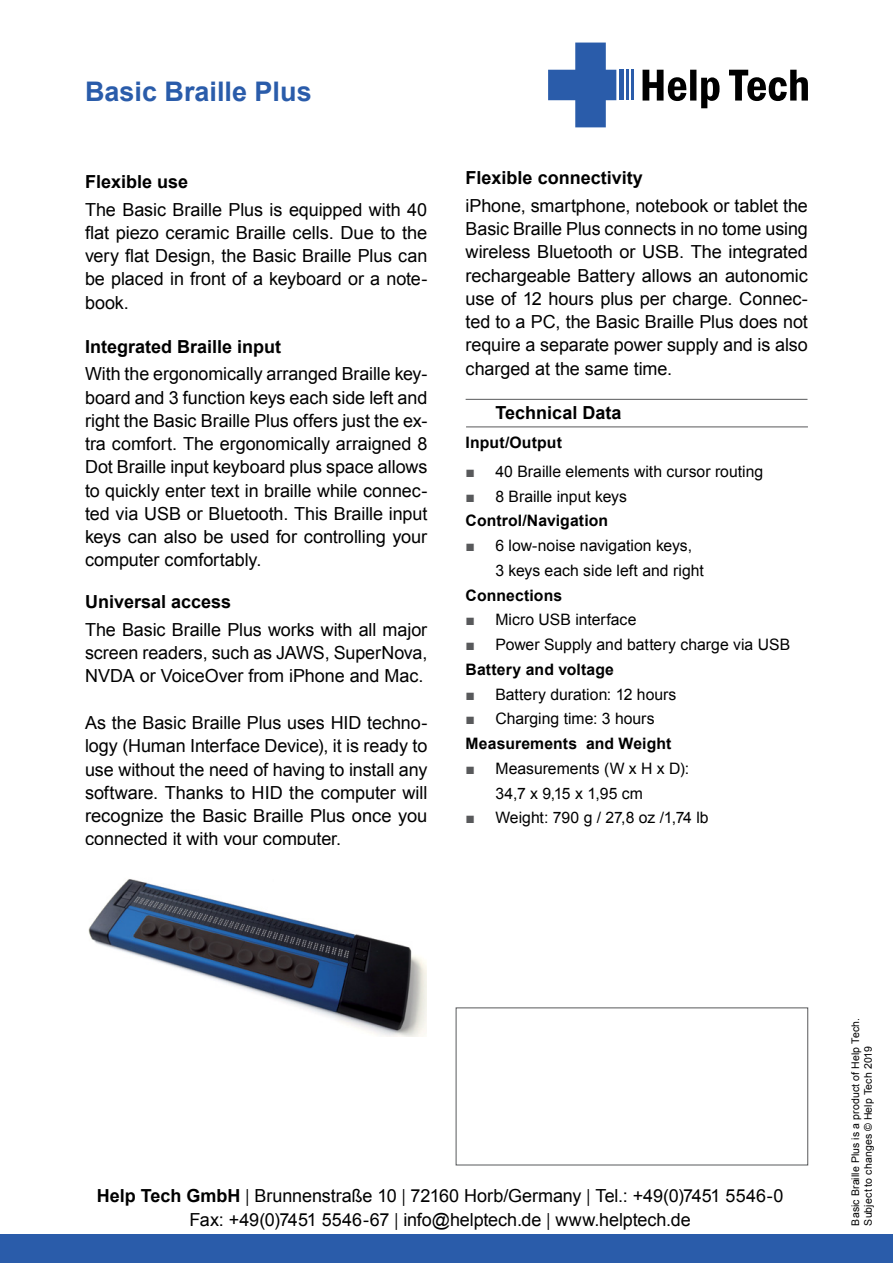
<style>
.page{position:relative;width:893px;height:1263px;background:#fff}
.page>*{position:absolute;margin:0;border:0;box-sizing:border-box;transform-origin:0 0}
.t1{font:700 27px "Arial";color:#2a5caa}
.t2{font:18px/23.2px "Arial";letter-spacing:-.005em;color:#000;text-align:justify}
.t3{font:700 18px "Arial";color:#000}
.t4{font:15.75px/24.8px "Arial";color:#000}
.t5{font:700 15.75px/24.8px "Arial";letter-spacing:.005em;color:#000}
.t6{font:10.5px/12.6px "Arial";letter-spacing:.015em;color:#000}
.s1{color:#58595b}
.s2{font-weight:400;color:#58595b}
.s3{font-weight:400}
.s4{font-weight:700}
.s5{font-family:"Arial Narrow"}
</style>
<div class="page">
<div style="left:0;top:1234px;width:893px;height:29px;background:#2a5caa"></div>
<svg style="left:643px;top:70px;width:165px;height:38px"></svg>
<hr style="left:631px;top:70px;width:3px;height:30px;background:#2a5caa">
<hr style="left:626px;top:70px;width:3px;height:30px;background:#2a5caa">
<div style="left:619px;top:70px;width:5px;height:30px;background:#2a5caa"></div>
<svg style="left:548px;top:43px;width:68px;height:84px"></svg>
<hr style="left:466px;top:399px;width:341px;height:1px;background:#58595b">
<hr style="left:466px;top:427px;width:342px;height:1px;background:#58595b">
<img style="left:88px;top:879px;width:339px;height:157px">
<h1 class="t1" style="left:85px;top:73px;width:228px">Basic Braille Plus</h1>
<p class="t3" style="left:85px;top:170px;width:105px">Flexible use</p>
<p class="t2" style="left:85px;top:198px;width:344px">The Basic Braille Plus is equipped with 40 flat piezo ceramic Braille cells. Due to the very flat Design, the Basic Braille Plus can be placed in front of a keyboard or a note&shy;book.</p>
<p class="t3" style="left:85px;top:335px;width:198px">Integrated Braille input</p>
<p class="t2" style="left:85px;top:363px;width:344px">With the ergonomically arranged Braille key&shy;board and 3 function keys each side left and right the Basic Braille Plus offers just the ex&shy;tra comfort. The ergonomically arraigned 8<br>Dot Braille input keyboard plus space allows to quickly enter text in braille while connec&shy;ted via USB or Bluetooth. This Braille input keys can also be used for controlling your computer comfortably.</p>
<p class="t3" style="left:85px;top:590px;width:148px">Universal access</p>
<p class="t2" style="left:85px;top:618px;width:344px">The Basic Braille Plus works with all major screen readers, such as JAWS, SuperNova, NVDA or VoiceOver from iPhone and Mac.</p>
<p class="t2" style="left:85px;top:711px;width:344px">As the Basic Braille Plus uses HID techno&shy;logy (Human Interface Device), it is ready to use without the need of having to install any software. Thanks to HID the computer will recognize the Basic Braille Plus once you connected it with your computer.</p>
<p class="t3" style="left:466px;top:166px;width:179px">Flexible connectivity</p>
<p class="t2" style="left:466px;top:194px;width:344px">iPhone, smartphone, notebook or tablet the Basic Braille Plus connects in no tome using wireless Bluetooth or USB. The integrated rechargeable Battery allows an autonomic use of 12 hours plus per charge. Connec&shy;ted to a PC, the Basic Braille Plus does not require a separate power supply and is also charged at the same time.</p>
<p class="t3" style="left:496px;top:400px;width:127px">Technical Data</p>
<p class="t5" style="left:466px;top:430px;width:98px">Input/Output</p>
<p class="t4" style="left:466px;top:459px;width:299px"><span class="s1">■</span> 40 Braille elements with cursor routing</p>
<p class="t5" style="left:466px;top:484px;width:163px"><span class="s2">■</span> <span class="s3">8 Braille input keys<br></span>Control/Navigation</p>
<p class="t4" style="left:495px;top:533px;width:210px;text-indent:-30px"><span class="s1">■</span> 6 low-noise navigation keys,<br>3 keys each side left and right</p>
<p class="t5" style="left:466px;top:583px;width:98px">Connections</p>
<p class="t4" style="left:466px;top:607px;width:172px"><span class="s1">■</span> Micro USB interface</p>
<p class="t4" style="left:466px;top:632px;width:326px"><span class="s1">■</span> Power Supply and battery charge via USB<br><span class="s4">Battery and voltage</span></p>
<p class="t4" style="left:466px;top:682px;width:212px"><span class="s1">■</span> Battery duration: 12 hours</p>
<p class="t5" style="left:466px;top:707px;width:207px"><span class="s2">■</span> <span class="s3">Charging time: 3 hours<br></span>Measurements and Weight</p>
<p class="t4" style="left:495px;top:756px;width:195px;text-indent:-30px"><span class="s1">■</span> Measurements (W x H x D):<br>34,7 x 9,15 x 1,95 cm</p>
<p class="t4" style="left:466px;top:805px;width:244px"><span class="s1">■</span> Weight: 790 g / 27,8 oz /1,74 lb</p>
<p class="t2" style="left:97px;top:1184px;width:688px;text-align:center"><span class="s4">Help Tech GmbH</span> <span class="s5">|</span> Brunnenstraße 10 <span class="s5">|</span> 72160 Horb/Germany <span class="s5">|</span> Tel.: +49(0)7451 5546-0<br>Fax: +49(0)7451 5546-67 <span class="s5">|</span> info@helptech.de <span class="s5">|</span> www.helptech.de</p>
<p class="t6" style="left:849px;top:1225px;width:209px;rotate:-90deg">Basic Braille Plus is a product of Help Tech.<br>Subject to changes © Help Tech 2019</p>
</div>
